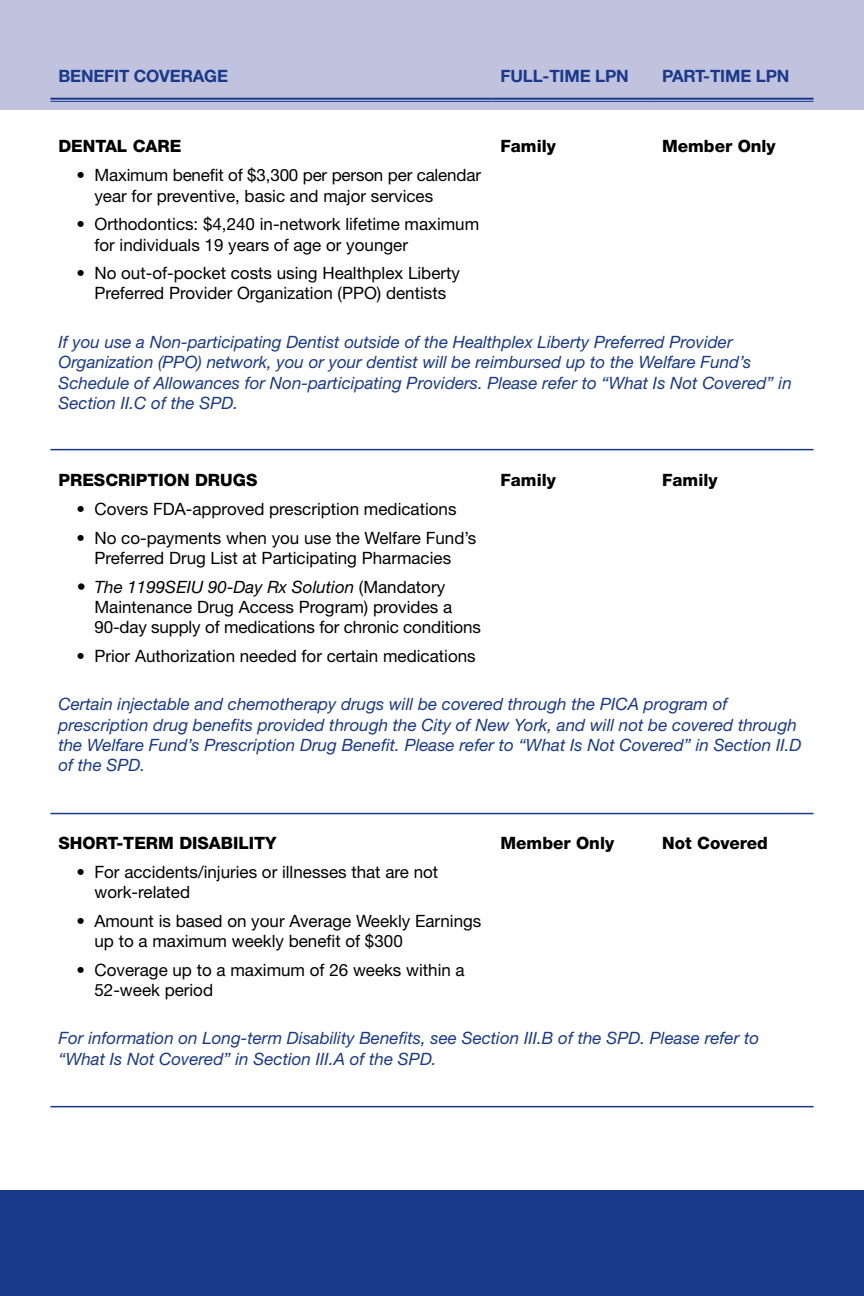
<style>
.page{position:relative;width:864px;height:1296px;background:#fff}
.page>*{position:absolute;margin:0;border:0;box-sizing:border-box;transform-origin:0 0}
.t1{font:17px/20.4px "Helvetica Neue";color:#000}
.t2{font:italic 17px/20.4px "Helvetica Neue";color:#19398a}
.t3{font:800 17px "Helvetica Neue";color:#000}
.t4{font:700 17px "Helvetica Neue";letter-spacing:-.01em;color:#19398a}
.s1{font-family:"Futura"}
.s2{font-style:italic}
</style>
<div class="page">
<div style="left:0;top:0;width:864px;height:109px;background:#c1c2de"></div>
<div style="left:0;top:1191px;width:864px;height:105px;background:#19398a"></div>
<hr style="left:50px;top:98px;width:442px;height:2px;background:#19398a">
<hr style="left:50px;top:101px;width:442px;height:1px;background:#19398a">
<hr style="left:492px;top:98px;width:162px;height:2px;background:#19398a">
<hr style="left:492px;top:101px;width:162px;height:1px;background:#19398a">
<hr style="left:654px;top:98px;width:160px;height:2px;background:#19398a">
<hr style="left:654px;top:101px;width:160px;height:1px;background:#19398a">
<hr style="left:50px;top:449px;width:764px;height:1px;background:#19398a">
<hr style="left:50px;top:813px;width:764px;height:1px;background:#19398a">
<hr style="left:50px;top:1106px;width:764px;height:1px;background:#19398a">
<p class="t4" style="left:58px;top:65px;width:171px">BENEFIT COVERAGE</p>
<p class="t4" style="left:500px;top:65px;width:130px">FULL-TIME LPN</p>
<p class="t4" style="left:662px;top:65px;width:129px">PART-TIME LPN</p>
<p class="t3" style="left:58px;top:136px;width:125px">DENTAL CARE</p>
<p class="t3" style="left:501px;top:136px;width:57px">Family</p>
<p class="t3" style="left:662px;top:136px;width:115px">Member Only</p>
<p class="t1" style="left:94px;top:165px;width:388px;text-indent:-18px">• Maximum benefit of $3,300 per person per calendar year for preventive, basic and major services</p>
<p class="t1" style="left:94px;top:214px;width:386px;text-indent:-18px">• Orthodontics: $4,240 in-network lifetime maximum for individuals 19 years of age or younger</p>
<p class="t1" style="left:76px;top:263px;width:385px;text-align:center">• No out-of-pocket costs using Healthplex Liberty<br>Preferred Provider Organization (PPO) dentists</p>
<p class="t2" style="left:58px;top:331px;width:735px">If you use a Non-participating Dentist outside of the Healthplex Liberty Preferred Provider Organization (PPO) network, you or your dentist will be reimbursed up to the Welfare Fund’s Schedule of Allowances for Non-participating Providers. Please refer to “What Is Not Covered” in Section II.C of the SPD.</p>
<p class="t3" style="left:58px;top:470px;width:200px">PRESCRIPTION DRUGS</p>
<p class="t3" style="left:501px;top:470px;width:57px">Family</p>
<p class="t3" style="left:662px;top:470px;width:57px">Family</p>
<p class="t1" style="left:76px;top:499px;width:382px">• Covers FDA-approved prescription medications</p>
<p class="t1" style="left:76px;top:527px;width:401px;text-align:center">• No co-payments when you use the Welfare Fund’s<br>Preferred Drug List at Participating Pharmacies</p>
<p class="t1" style="left:94px;top:576px;width:388px;text-indent:-18px"><span class="s1">•</span> <span class="s2">The 1199SEIU 90-Day Rx Solution</span> (Mandatory<br>Maintenance Drug Access Program) provides a<br>90-day supply of medications for chronic conditions</p>
<p class="t1" style="left:76px;top:645px;width:401px">• Prior Authorization needed for certain medications</p>
<p class="t2" style="left:58px;top:694px;width:745px">Certain injectable and chemotherapy drugs will be covered through the PICA program of prescription drug benefits provided through the City of New York, and will not be covered through the Welfare Fund’s Prescription Drug Benefit. Please refer to “What Is Not Covered” in Section II.D of the SPD.</p>
<p class="t3" style="left:58px;top:833px;width:220px">SHORT-TERM DISABILITY</p>
<p class="t3" style="left:501px;top:833px;width:115px">Member Only</p>
<p class="t3" style="left:662px;top:833px;width:107px">Not Covered</p>
<p class="t1" style="left:94px;top:862px;width:345px;text-indent:-18px">• For accidents/injuries or illnesses that are not work-related</p>
<p class="t1" style="left:94px;top:910px;width:388px;text-indent:-18px">• Amount is based on your Average Weekly Earnings up to a maximum weekly benefit of $300</p>
<p class="t1" style="left:94px;top:959px;width:372px;text-indent:-18px">• Coverage up to a maximum of 26 weeks within a<br>52-week period</p>
<p class="t2" style="left:58px;top:1028px;width:702px">For information on Long-term Disability Benefits, see Section III.B of the SPD. Please refer to “What Is Not Covered” in Section III.A of the SPD.</p>
</div>
